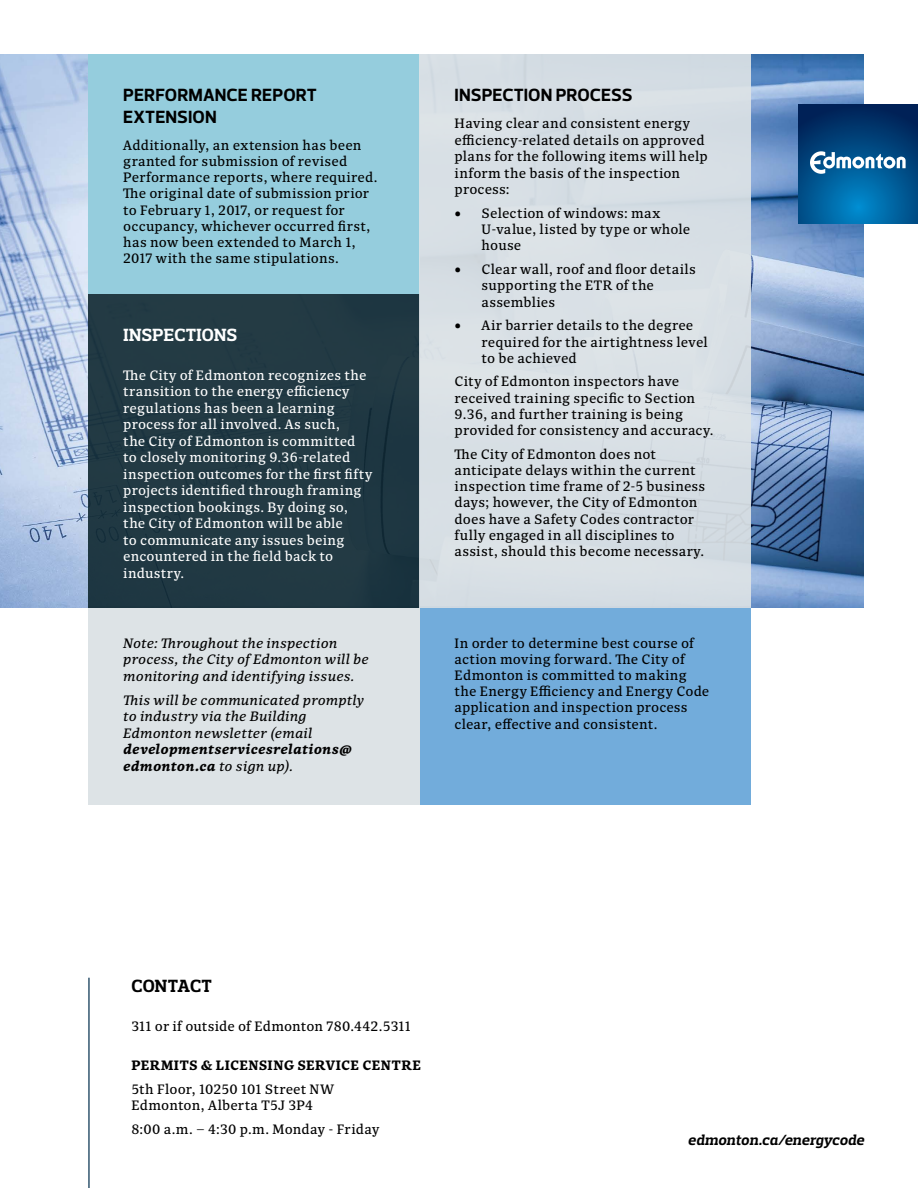
<style>
.page{position:relative;width:918px;height:1188px;background:#fff}
.page>*{position:absolute;margin:0;border:0;box-sizing:border-box;transform-origin:0 0}
.t1{font:700 18px/21.6px "Prelo";letter-spacing:.005em;color:#000}
.t2{font:700 18px "Prelo Slab";letter-spacing:.015em;color:#fff}
.t3{font:700 18px "Prelo Slab";color:#000}
.t4{font:italic 700 15px "Prelo Slab";letter-spacing:.01em;color:#000}
.t5{font:13.5px/16.2px "Quercus 10";letter-spacing:.02em;color:#000}
.t6{font:13.5px/16.5px "Quercus 10";letter-spacing:.02em;color:#fff}
.t7{font:italic 13.5px/16.5px "Quercus 10";letter-spacing:.015em;color:#000}
.t8{font:italic 700 13.5px/16.5px "Quercus 10";letter-spacing:.02em;color:#000}
.t9{font:700 13.5px "Quercus 10";letter-spacing:.03em;color:#000}
.s1{font-weight:400}
</style>
<div class="page">
<div style="left:420px;top:607px;width:331px;height:198px;background:#72acdb"></div>
<div style="left:88px;top:607px;width:331px;height:198px;background:#dde3e6"></div>
<img style="left:0;top:54px;width:864px;height:554px">
<div style="left:88px;top:293px;width:331px;height:315px;background:#223a43"></div>
<hr style="left:88px;top:978px;width:2px;height:210px;background:#32566f">
<div style="left:88px;top:54px;width:331px;height:239px;background:#95cddd"></div>
<svg style="left:798px;top:104px;width:120px;height:119px;background:#004b85"></svg>
<svg style="left:810px;top:151px;width:96px;height:23px"></svg>
<div style="left:420px;top:54px;width:331px;height:554px;background:#dde3e6"></div>
<h1 class="t1" style="left:123px;top:85px;width:195px">PERFORMANCE REPORT<br>EXTENSION</h1>
<p class="t5" style="left:123px;top:137px;width:256px">Additionally, an extension has been granted for submission of revised Performance reports, where required.<br>The original date of submission prior to February 1, 2017, or request for occupancy, whichever occurred first, has now been extended to March 1, 2017 with the same stipulations.</p>
<h1 class="t2" style="left:123px;top:324px;width:115px">INSPECTIONS</h1>
<p class="t6" style="left:123px;top:367px;width:250px">The City of Edmonton recognizes the transition to the energy efficiency regulations has been a learning process for all involved. As such,<br>the City of Edmonton is committed to closely monitoring 9.36-related inspection outcomes for the first fifty projects identified through framing inspection bookings. By doing so, the City of Edmonton will be able<br>to communicate any issues being encountered in the field back to industry.</p>
<p class="t7" style="left:123px;top:635px;width:247px">Note: Throughout the inspection process, the City of Edmonton will be monitoring and identifying issues.</p>
<p class="t7" style="left:123px;top:692px;width:242px">This will be communicated promptly to industry via the Building<br>Edmonton newsletter (email</p>
<p class="t8" style="left:123px;top:742px;width:230px">developmentservicesrelations@ edmonton.ca <span class="s1">to sign up).</span></p>
<h1 class="t1" style="left:455px;top:85px;width:179px">INSPECTION PROCESS</h1>
<p class="t5" style="left:455px;top:116px;width:255px">Having clear and consistent energy efficiency-related details on approved plans for the following items will help inform the basis of the inspection process:</p>
<p class="t5" style="left:482px;top:206px;width:210px;text-indent:-27px">• Selection of windows: max<br>U-value, listed by type or whole house</p>
<p class="t5" style="left:482px;top:262px;width:216px;text-indent:-27px">• Clear wall, roof and floor details supporting the ETR of the assemblies</p>
<p class="t5" style="left:482px;top:318px;width:228px;text-indent:-27px">• Air barrier details to the degree required for the airtightness level to be achieved</p>
<p class="t5" style="left:455px;top:374px;width:261px">City of Edmonton inspectors have received training specific to Section 9.36, and further training is being provided for consistency and accuracy.</p>
<p class="t5" style="left:455px;top:446px;width:252px">The City of Edmonton does not anticipate delays within the current inspection time frame of 2-5 business days; however, the City of Edmonton does have a Safety Codes contractor fully engaged in all disciplines to assist, should this become necessary.</p>
<p class="t5" style="left:455px;top:635px;width:256px">In order to determine best course of action moving forward. The City of Edmonton is committed to making the Energy Efficiency and Energy Code application and inspection process clear, effective and consistent.</p>
<h1 class="t3" style="left:132px;top:975px;width:13px">CONT</h1>
<h1 class="t3" style="left:177px;top:975px;width:24px">ACT</h1>
<p class="t5" style="left:131px;top:1018px;width:281px">311 or if outside of Edmonton 780.442.5311</p>
<p class="t9" style="left:131px;top:1056px;width:291px">PERMITS &amp; LICENSING SERVICE CENTRE</p>
<p class="t5" style="left:131px;top:1082px;width:204px">5th Floor, 10250 101 Street NW<br>Edmonton, Alberta T5J 3P4</p>
<p class="t5" style="left:131px;top:1122px;width:249px">8:00 a.m. – 4:30 p.m. Monday - Friday</p>
<p class="t4" style="left:688px;top:1131px;width:178px">edmonton.ca/energycode</p>
</div>
